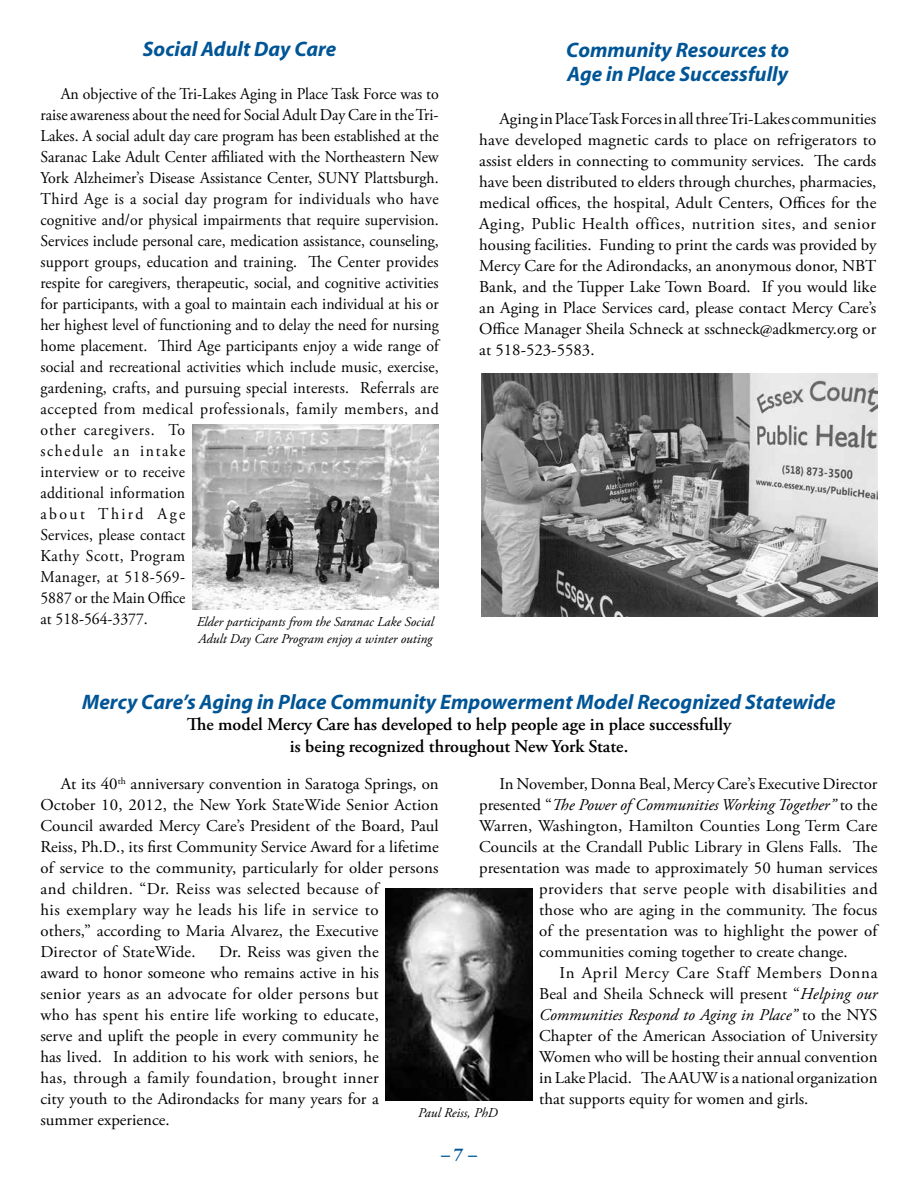
<style>
.page{position:relative;width:918px;height:1188px;background:#fff}
.page>*{position:absolute;margin:0;border:0;box-sizing:border-box;transform-origin:0 0}
.t1{font:italic 700 21px/24px "Myriad";color:#005596}
.t2{font:600 18px/21.6px "Adobe Garamond Pro";color:#000;text-align:center}
.t3{font:700 18px "Adobe Garamond Pro";color:#005596}
.t4{font:16.5px/21px "Adobe Garamond Pro";color:#000;text-align:justify}
.t5{font:16.5px/21px "Adobe Garamond Pro";color:#000;scale:.96 1}
.t6{font:italic 16.5px "Adobe Garamond Pro";color:#000}
.t7{font:16.5px "Adobe Garamond Pro";letter-spacing:.03em;color:#000}
.t8{font:16.5px "Adobe Garamond Pro";letter-spacing:.045em;color:#000}
.t9{font:italic 13.5px/16.5px "Adobe Garamond Pro";color:#000}
.s1{font-style:normal}
.s2{font-style:italic}
</style>
<div class="page">
<img style="left:192px;top:424px;width:246px;height:185px">
<img style="left:482px;top:374px;width:396px;height:243px">
<img style="left:386px;top:889px;width:146px;height:211px">
<p class="t1" style="left:143px;top:38px;width:195px">Social Adult Day Care</p>
<p class="t5" style="left:40px;top:84px;width:416px;text-indent:20px">An objective of the Tri-Lakes Aging in Place Task Force was to raise awareness about the need for Social Adult Day Care in the Tri-Lakes. A social adult day care program has been established at the Saranac Lake Adult Center affiliated with the Northeastern New York Alzheimer’s Disease Assistance Center, SUNY Plattsburgh.<br>Third Age is a social day program for individuals who have cognitive and/or physical impairments that require supervision.<br>Services include personal care, medication assistance, counseling, support groups, education and training. The Center provides respite for caregivers, therapeutic, social, and cognitive activities for participants, with a goal to maintain each individual at his or her highest level of functioning and to delay the need for nursing home placement. Third Age participants enjoy a wide range of social and recreational activities which include music, exercise, gardening, crafts, and pursuing special interests. Referrals are accepted from medical professionals, family members, and other caregivers. To<br>schedule an intake<br>interview or to receive<br>additional information<br>about Third Age<br>Services, please contact<br>Kathy Scott, Program<br>Manager, at 518-569-<br>5887 or the Main Office<br>at 518-564-3377.</p>
<p class="t9" style="left:197px;top:614px;width:239px">Elder participants from the Saranac Lake Social<br>Adult Day Care Program enjoy a winter outing</p>
<p class="t1" style="left:566px;top:39px;width:225px">Community Resources to<br>Age in Place Successfully</p>
<p class="t4" style="left:479px;top:109px;width:399px;text-indent:20px">Aging in Place Task Forces in all three Tri-Lakes communities have developed magnetic cards to place on refrigerators to assist elders in connecting to community services. The cards have been distributed to elders through churches, pharmacies, medical offices, the hospital, Adult Centers, Offices for the Aging, Public Health offices, nutrition sites, and senior housing facilities. Funding to print the cards was provided by Mercy Care for the Adirondacks, an anonymous donor, NBT Bank, and the Tupper Lake Town Board. If you would like an Aging in Place Services card, please contact Mercy Care’s Office Manager Sheila Schneck at sschneck@adkmercy.org or at 518-523-5583.</p>
<p class="t1" style="left:82px;top:691px;width:755px">Mercy Care’s Aging in Place Community Empowerment Model Recognized Statewide</p>
<p class="t2" style="left:187px;top:714px;width:546px">The model Mercy Care has developed to help people age in place successfully is being recognized throughout New York State.</p>
<p class="t4" style="left:41px;top:774px;width:400px;text-align:left;text-indent:20px">At its 40<sup>th</sup> anniversary convention in Saratoga Springs, on October 10, 2012, the New York StateWide Senior Action Council awarded Mercy Care’s President of the Board, Paul Reiss, Ph.D., its first Community Service Award for a lifetime of service to the community, particularly for older persons and children. “Dr. Reiss was selected because of<br>his exemplary way he leads his life in service to<br>others,” according to Maria Alvarez, the Executive Director of StateWide.</p>
<p class="t4" style="left:500px;top:774px;width:380px">In November, Donna Beal, Mercy Care’s Executive Director</p>
<p class="t6" style="left:479px;top:795px;width:400px"><span class="s1">presented “</span>The Power of Communities Working Together” <span class="s1">to the</span></p>
<p class="t4" style="left:479px;top:816px;width:400px">Warren, Washington, Hamilton Counties Long Term Care</p>
<p class="t4" style="left:479px;top:837px;width:400px">Councils at the Crandall Public Library in Glens Falls. The</p>
<p class="t4" style="left:479px;top:858px;width:400px">presentation was made to approximately 50 human services</p>
<p class="t7" style="left:539px;top:879px;width:340px">providers that serve people with disabilities and</p>
<p class="t4" style="left:539px;top:900px;width:340px">those who are aging in the community. The focus</p>
<p class="t4" style="left:539px;top:921px;width:340px">of the presentation was to highlight the power of</p>
<p class="t4" style="left:539px;top:942px;width:310px">communities coming together to create change.</p>
<p class="t8" style="left:559px;top:963px;width:320px">In April Mercy Care Staff Members Donna</p>
<p class="t4" style="left:539px;top:984px;width:340px">Beal and Sheila Schneck will present “<span class="s2">Helping our</span></p>
<p class="t6" style="left:539px;top:1005px;width:340px">Communities Respond to Aging in Place” <span class="s1">to the NYS</span></p>
<p class="t4" style="left:539px;top:1026px;width:340px">Chapter of the American Association of University</p>
<p class="t4" style="left:539px;top:1047px;width:340px">Women who will be hosting their annual convention</p>
<p class="t4" style="left:539px;top:1068px;width:340px">in Lake Placid. The AAUW is a national organization</p>
<p class="t4" style="left:539px;top:1089px;width:271px">that supports equity for women and girls.</p>
<p class="t9" style="left:418px;top:1105px;width:81px">Paul Reiss, PhD</p>
<p class="t4" style="left:41px;top:942px;width:340px;text-indent:179px">Dr. Reiss was given the award to honor someone who remains active in his senior years as an advocate for older persons but who has spent his entire life working to educate, serve and uplift the people in every community he has lived. In addition to his work with seniors, he has, through a family foundation, brought inner city youth to the Adirondacks for many years for a summer experience.</p>
<p class="t3" style="left:441px;top:1143px;width:37px">– 7 –</p>
</div>
